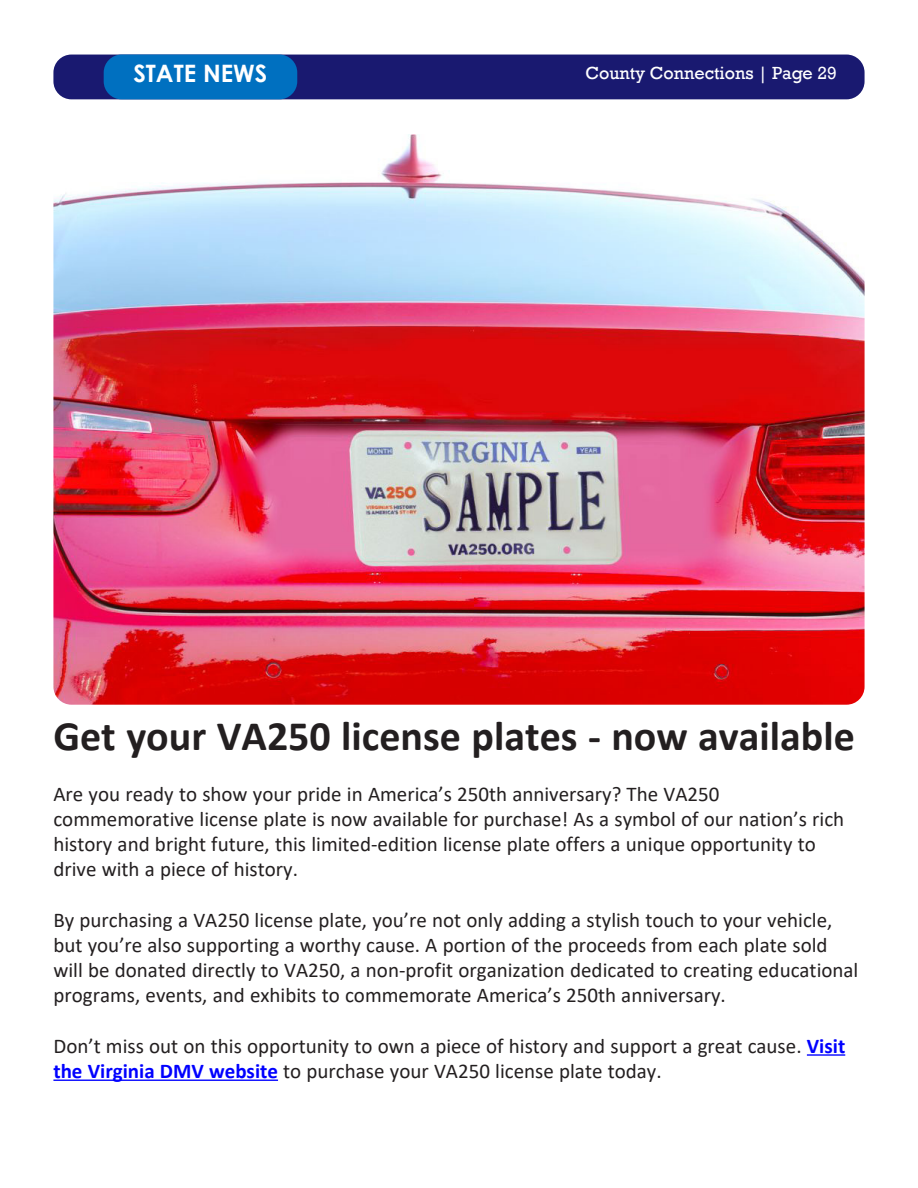
<style>
.page{position:relative;width:918px;height:1188px;background:#fff}
.page>*{position:absolute;margin:0;border:0;box-sizing:border-box;transform-origin:0 0}
.t1{font:700 42px "Calibri";color:#231f20}
.t2{font:700 24px "Century Gothic";color:#fff}
.t3{font:21px/25.2px "Calibri";color:#231f20}
.t4{font:18px "Rockwell";color:#fff}
.s1{font-weight:700;color:#00f}
</style>
<div class="page">
<div style="left:53px;top:55px;width:812px;height:44px;background:#191970;border-radius:18px"></div>
<div style="left:104px;top:55px;width:193px;height:44px;background:#0070c0;border-radius:18px"></div>
<hr style="left:807px;top:1054px;width:38px;height:2px;background:#00f">
<hr style="left:53px;top:1080px;width:225px;height:1px;background:#00f">
<img style="left:53px;top:134px;width:812px;height:571px">
<p class="t2" style="left:133px;top:56px;width:135px">STATE NEWS</p>
<p class="t4" style="left:585px;top:63px;width:253px">County Connections | Page 29</p>
<p class="t1" style="left:53px;top:707px;width:803px">Get your VA250 license plates - now available</p>
<p class="t3" style="left:53px;top:781px;width:792px">Are you ready to show your pride in America’s 250th anniversary? The VA250 commemorative license plate is now available for purchase! As a symbol of our nation’s rich history and bright future, this limited-edition license plate offers a unique opportunity to drive with a piece of history.</p>
<p class="t3" style="left:53px;top:907px;width:807px">By purchasing a VA250 license plate, you’re not only adding a stylish touch to your vehicle, but you’re also supporting a worthy cause. A portion of the proceeds from each plate sold will be donated directly to VA250, a non-profit organization dedicated to creating educational programs, events, and exhibits to commemorate America’s 250th anniversary.</p>
<p class="t3" style="left:53px;top:1033px;width:793px">Don’t miss out on this opportunity to own a piece of history and support a great cause. <span class="s1">Visit the Virginia DMV website</span> to purchase your VA250 license plate today.</p>
</div>
